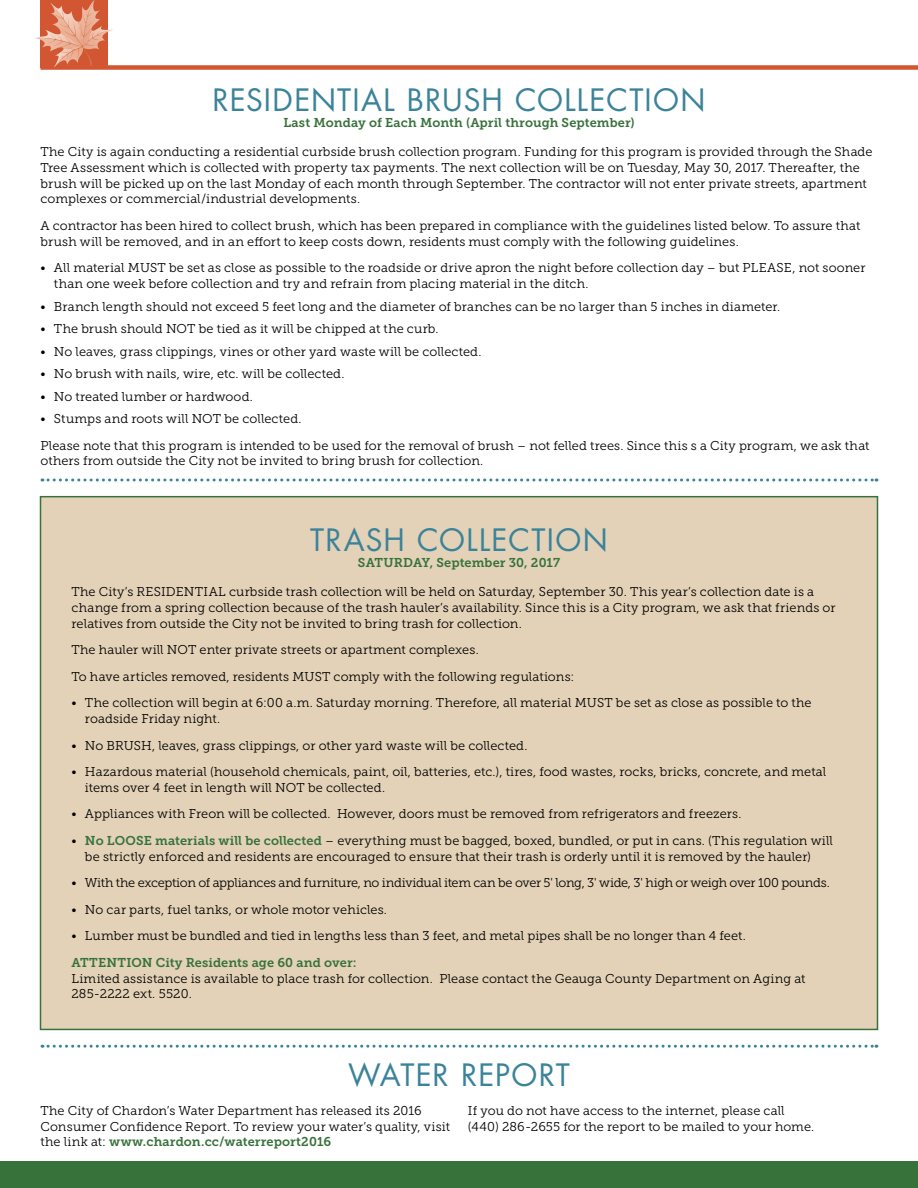
<style>
.page{position:relative;width:918px;height:1188px;background:#fff}
.page>*{position:absolute;margin:0;border:0;box-sizing:border-box;transform-origin:0 0}
.t1{font:30px "Futura";letter-spacing:.04em;color:#3b839a}
.t2{font:12.75px/15.8px "Museo Slab 300";letter-spacing:.005em;color:#000}
.t3{font:12.75px "Museo Slab 700";letter-spacing:.005em;color:#38723b}
.t4{font:12.75px "Museo Slab 300";letter-spacing:-.03em;color:#000}
.s1{font-family:"Museo Slab 700";color:#38723b}
.s2{font-family:"Museo Slab 300";color:#000}
</style>
<div class="page">
<div style="left:40px;top:65px;width:878px;height:5px;background:#d15631"></div>
<svg style="left:35px;top:0;width:79px;height:68px"></svg>
<svg style="left:42px;top:478px;width:835px;height:4px"></svg>
<svg style="left:42px;top:1045px;width:835px;height:3px"></svg>
<div style="left:40px;top:497px;width:838px;height:532px;background:#e3d2b7"></div>
<div style="left:0;top:1161px;width:918px;height:27px;background:#38723b"></div>
<h1 class="t1" style="left:212px;top:80px;width:495px">RESIDENTIAL BRUSH COLLECTION</h1>
<p class="t3" style="left:283px;top:115px;width:353px">Last Monday of Each Month (April through September)</p>
<p class="t2" style="left:40px;top:144px;width:834px">The City is again conducting a residential curbside brush collection program. Funding for this program is provided through the Shade Tree Assessment which is collected with property tax payments. The next collection will be on Tuesday, May 30, 2017. Thereafter, the brush will be picked up on the last Monday of each month through September. The contractor will not enter private streets, apartment complexes or commercial/industrial developments.</p>
<p class="t2" style="left:40px;top:218px;width:821px">A contractor has been hired to collect brush, which has been prepared in compliance with the guidelines listed below. To assure that brush will be removed, and in an effort to keep costs down, residents must comply with the following guidelines.</p>
<p class="t2" style="left:54px;top:260px;width:813px;text-indent:-14px">• All material MUST be set as close as possible to the roadside or drive apron the night before collection day – but PLEASE, not sooner than one week before collection and try and refrain from placing material in the ditch.</p>
<p class="t2" style="left:40px;top:298px;width:741px">• Branch length should not exceed 5 feet long and the diameter of branches can be no larger than 5 inches in diameter.</p>
<p class="t2" style="left:40px;top:321px;width:400px">• The brush should NOT be tied as it will be chipped at the curb.</p>
<p class="t2" style="left:40px;top:343px;width:443px">• No leaves, grass clippings, vines or other yard waste will be collected.</p>
<p class="t2" style="left:40px;top:366px;width:306px">• No brush with nails, wire, etc. will be collected.</p>
<p class="t2" style="left:40px;top:388px;width:214px">• No treated lumber or hardwood.</p>
<p class="t2" style="left:40px;top:406px;width:830px;line-height:26.5px">• Stumps and roots will NOT be collected.<br>Please note that this program is intended to be used for the removal of brush – not felled trees. Since this s a City program, we ask that</p>
<p class="t2" style="left:40px;top:453px;width:444px">others from outside the City not be invited to bring brush for collection.</p>
<h1 class="t1" style="left:310px;top:519px;width:299px">TRASH COLLECTION</h1>
<p class="t3" style="left:358px;top:555px;width:204px">SATURDAY, September 30, 2017</p>
<p class="t2" style="left:71px;top:584px;width:766px">The City’s RESIDENTIAL curbside trash collection will be held on Saturday, September 30. This year’s collection date is a change from a spring collection because of the trash hauler’s availability. Since this is a City program, we ask that friends or relatives from outside the City not be invited to bring trash for collection.</p>
<p class="t2" style="left:71px;top:637px;width:504px;line-height:26.5px">The hauler will NOT enter private streets or apartment complexes.<br>To have articles removed, residents MUST comply with the following regulations:</p>
<p class="t2" style="left:85px;top:695px;width:728px;text-indent:-14px">• The collection will begin at 6:00 a.m. Saturday morning. Therefore, all material MUST be set as close as possible to the roadside Friday night.</p>
<p class="t2" style="left:71px;top:737px;width:458px">• No BRUSH, leaves, grass clippings, or other yard waste will be collected.</p>
<p class="t2" style="left:85px;top:764px;width:743px;text-indent:-14px">• Hazardous material (household chemicals, paint, oil, batteries, etc.), tires, food wastes, rocks, bricks, concrete, and metal items over 4 feet in length will NOT be collected.</p>
<p class="t2" style="left:71px;top:806px;width:672px">• Appliances with Freon will be collected. However, doors must be removed from refrigerators and freezers.</p>
<p class="t2" style="left:85px;top:833px;width:750px;text-indent:-14px">• <span class="s1">No LOOSE materials will be collected</span> – everything must be bagged, boxed, bundled, or put in cans. (This regulation will be strictly enforced and residents are encouraged to ensure that their trash is orderly until it is removed by the hauler)</p>
<p class="t4" style="left:71px;top:876px;width:760px">• With the exception of appliances and furniture, no individual item can be over 5' long, 3' wide, 3' high or weigh over 100 pounds.</p>
<p class="t2" style="left:71px;top:902px;width:317px">• No car parts, fuel tanks, or whole motor vehicles.</p>
<p class="t2" style="left:71px;top:928px;width:676px">• Lumber must be bundled and tied in lengths less than 3 feet, and metal pipes shall be no longer than 4 feet.</p>
<p class="t3" style="left:71px;top:955px;width:287px">ATTENTION City Residents age 60 and over:</p>
<p class="t2" style="left:71px;top:970px;width:736px">Limited assistance is available to place trash for collection. Please contact the Geauga County Department on Aging at<br>285-2222 ext. 5520.</p>
<h1 class="t1" style="left:348px;top:1054px;width:223px">WATER REPORT</h1>
<p class="t2" style="left:40px;top:1103px;width:411px">The City of Chardon’s Water Department has released its 2016<br>Consumer Confidence Report. To review your water’s quality, visit</p>
<p class="t3" style="left:40px;top:1135px;width:292px"><span class="s2">the link at:</span> www.chardon.cc/waterreport2016</p>
<p class="t2" style="left:468px;top:1103px;width:348px">If you do not have access to the internet, please call (440) 286-2655 for the report to be mailed to your home.</p>
</div>
